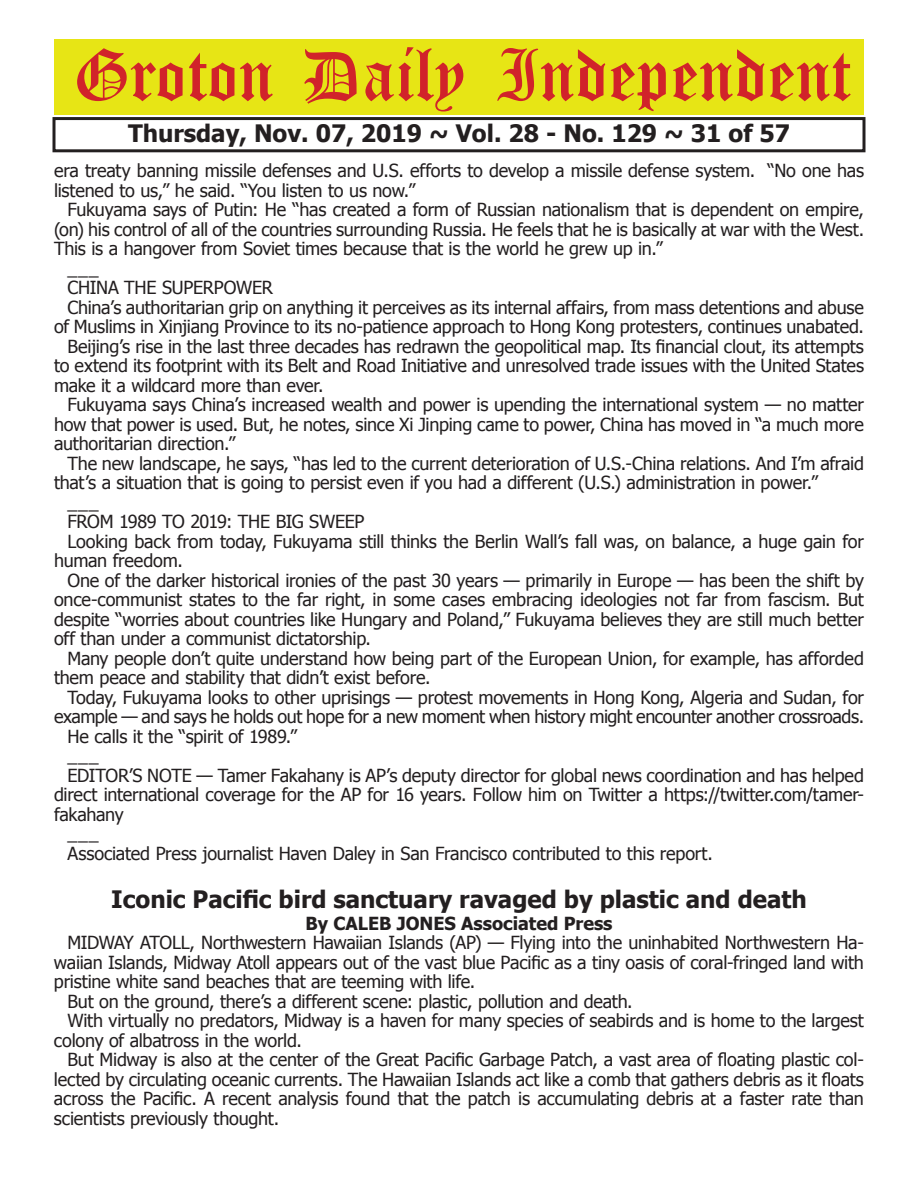
<style>
.page{position:relative;width:918px;height:1188px;background:#fff}
.page>*{position:absolute;margin:0;border:0;box-sizing:border-box;transform-origin:0 0}
.t1{font:54px "Old English Five";color:#d1232a}
.t2{font:700 24px "Tahoma";color:#231f20}
.t3{font:18px/19.5px "Tahoma";letter-spacing:-.015em;color:#231f20}
.t4{font:700 18px "Tahoma";color:#231f20}
</style>
<div class="page">
<div style="left:52px;top:117px;width:814px;height:35px;border:3px solid #231f20"></div>
<div style="left:54px;top:40px;width:810px;height:75px;background:#e7e515"></div>
<h1 class="t1" style="left:73px;top:50px;width:779px">Groton Daily Independent</h1>
<h2 class="t2" style="left:128px;top:116px;width:664px">Thursday, Nov. 07, 2019 ~ Vol. 28 - No. 129 ~ 31 of 57</h2>
<p class="t3" style="left:54px;top:160px;width:812px">era treaty banning missile defenses and U.S. efforts to develop a missile defense system. “No one has listened to us,” he said. “You listen to us now.”</p>
<p class="t3" style="left:68px;top:199px;width:798px">Fukuyama says of Putin: He “has created a form of Russian nationalism that is dependent on empire,</p>
<p class="t3" style="left:54px;top:219px;width:812px">(on) his control of all of the countries surrounding Russia. He feels that he is basically at war with the West.</p>
<p class="t3" style="left:54px;top:238px;width:610px">This is a hangover from Soviet times because that is the world he grew up in.”</p>
<p class="t3" style="left:68px;top:258px;width:33px">___</p>
<p class="t3" style="left:68px;top:277px;width:207px">CHINA THE SUPERPOWER</p>
<p class="t3" style="left:68px;top:297px;width:798px">China’s authoritarian grip on anything it perceives as its internal affairs, from mass detentions and abuse</p>
<p class="t3" style="left:54px;top:316px;width:812px">of Muslims in Xinjiang Province to its no-patience approach to Hong Kong protesters, continues unabated.</p>
<p class="t3" style="left:68px;top:336px;width:798px">Beijing’s rise in the last three decades has redrawn the geopolitical map. Its financial clout, its attempts</p>
<p class="t3" style="left:54px;top:355px;width:812px">to extend its footprint with its Belt and Road Initiative and unresolved trade issues with the United States</p>
<p class="t3" style="left:54px;top:375px;width:271px">make it a wildcard more than ever.</p>
<p class="t3" style="left:68px;top:394px;width:798px">Fukuyama says China’s increased wealth and power is upending the international system — no matter</p>
<p class="t3" style="left:54px;top:414px;width:812px">how that power is used. But, he notes, since Xi Jinping came to power, China has moved in “a much more</p>
<p class="t3" style="left:54px;top:433px;width:183px">authoritarian direction.”</p>
<p class="t3" style="left:68px;top:453px;width:798px">The new landscape, he says, “has led to the current deterioration of U.S.-China relations. And I’m afraid</p>
<p class="t3" style="left:54px;top:472px;width:766px">that’s a situation that is going to persist even if you had a different (U.S.) administration in power.”</p>
<p class="t3" style="left:68px;top:492px;width:33px">___</p>
<p class="t3" style="left:68px;top:511px;width:299px">FROM 1989 TO 2019: THE BIG SWEEP</p>
<p class="t3" style="left:68px;top:531px;width:798px">Looking back from today, Fukuyama still thinks the Berlin Wall’s fall was, on balance, a huge gain for</p>
<p class="t3" style="left:54px;top:550px;width:130px">human freedom.</p>
<p class="t3" style="left:68px;top:570px;width:798px">One of the darker historical ironies of the past 30 years — primarily in Europe — has been the shift by</p>
<p class="t3" style="left:54px;top:589px;width:811px">once-communist states to the far right, in some cases embracing ideologies not far from fascism. But</p>
<p class="t3" style="left:54px;top:609px;width:812px">despite “worries about countries like Hungary and Poland,” Fukuyama believes they are still much better</p>
<p class="t3" style="left:54px;top:628px;width:319px">off than under a communist dictatorship.</p>
<p class="t3" style="left:68px;top:648px;width:798px">Many people don’t quite understand how being part of the European Union, for example, has afforded</p>
<p class="t3" style="left:54px;top:667px;width:378px">them peace and stability that didn’t exist before.</p>
<p class="t3" style="left:68px;top:687px;width:798px">Today, Fukuyama looks to other uprisings — protest movements in Hong Kong, Algeria and Sudan, for</p>
<p class="t3" style="left:54px;top:706px;width:812px">example — and says he holds out hope for a new moment when history might encounter another crossroads.</p>
<p class="t3" style="left:68px;top:726px;width:231px">He calls it the “spirit of 1989.”</p>
<p class="t3" style="left:68px;top:745px;width:33px">___</p>
<p class="t3" style="left:68px;top:765px;width:798px">EDITOR’S NOTE — Tamer Fakahany is AP’s deputy director for global news coordination and has helped</p>
<p class="t3" style="left:54px;top:784px;width:812px">direct international coverage for the AP for 16 years. Follow him on Twitter a https://twitter.com/tamer-</p>
<p class="t3" style="left:54px;top:804px;width:71px">fakahany</p>
<p class="t3" style="left:68px;top:823px;width:33px">___</p>
<p class="t3" style="left:68px;top:843px;width:647px">Associated Press journalist Haven Daley in San Francisco contributed to this report.</p>
<h2 class="t2" style="left:111px;top:883px;width:697px">Iconic Pacific bird sanctuary ravaged by plastic and death</h2>
<p class="t4" style="left:305px;top:911px;width:309px">By CALEB JONES Associated Press</p>
<p class="t3" style="left:67px;top:932px;width:798px">MIDWAY ATOLL, Northwestern Hawaiian Islands (AP) — Flying into the uninhabited Northwestern Ha-</p>
<p class="t3" style="left:54px;top:952px;width:812px">waiian Islands, Midway Atoll appears out of the vast blue Pacific as a tiny oasis of coral-fringed land with</p>
<p class="t3" style="left:54px;top:971px;width:423px">pristine white sand beaches that are teeming with life.</p>
<p class="t3" style="left:67px;top:991px;width:567px">But on the ground, there’s a different scene: plastic, pollution and death.</p>
<p class="t3" style="left:67px;top:1010px;width:798px">With virtually no predators, Midway is a haven for many species of seabirds and is home to the largest</p>
<p class="t3" style="left:54px;top:1030px;width:249px">colony of albatross in the world.</p>
<p class="t3" style="left:67px;top:1049px;width:798px">But Midway is also at the center of the Great Pacific Garbage Patch, a vast area of floating plastic col-</p>
<p class="t3" style="left:54px;top:1069px;width:811px">lected by circulating oceanic currents. The Hawaiian Islands act like a comb that gathers debris as it floats</p>
<p class="t3" style="left:54px;top:1088px;width:811px">across the Pacific. A recent analysis found that the patch is accumulating debris at a faster rate than</p>
<p class="t3" style="left:54px;top:1108px;width:227px">scientists previously thought.</p>
</div>
